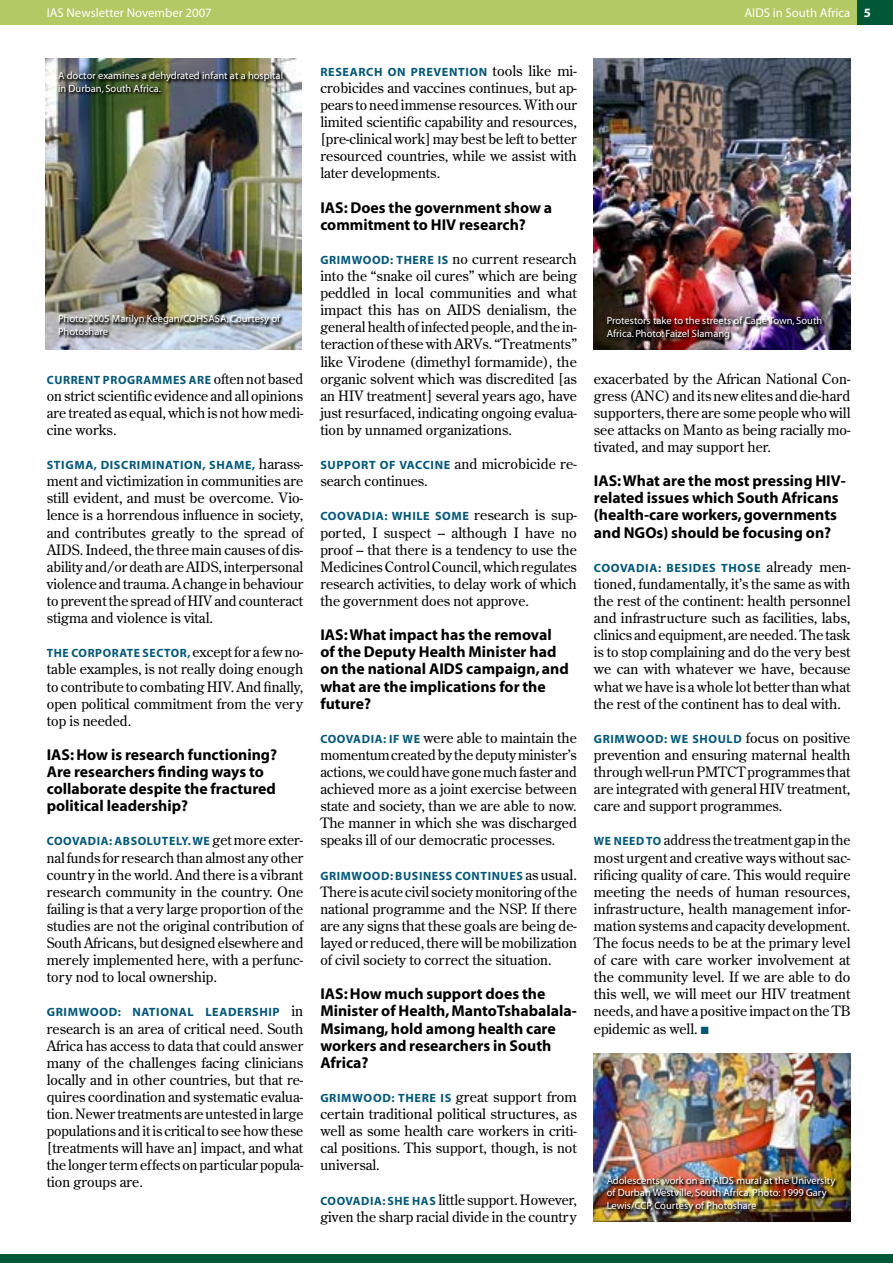
<style>
.page{position:relative;width:893px;height:1263px;background:#fff}
.page>*{position:absolute;margin:0;border:0;box-sizing:border-box;transform-origin:0 0}
.t1{font:700 15.75px/17.1px "Myriad";color:#000}
.t2{font:14.25px/17.1px "Century Old Style Std";color:#000;text-align:justify}
.t3{font:12.75px "Myriad";color:#fff}
.t4{font:700 12px "Myriad";letter-spacing:.05em;color:#00587b}
.t5{font:10.5px/12.6px "Myriad";color:#fff}
.s1{font-weight:700}
.s2{font-family:"Century Old Style Std";font-weight:400;font-size:14.25px;color:#000}
.s3{font-family:"Myriad";font-weight:700;font-size:12px;color:#00587b}
.s4{color:#00587b}
</style>
<div class="page">
<img style="left:45px;top:59px;width:257px;height:290px">
<img style="left:594px;top:1053px;width:256px;height:169px">
<img style="left:594px;top:59px;width:256px;height:290px">
<img style="left:59px;top:315px;width:243px;height:35px">
<div style="left:58px;top:72px;width:268px;height:86px;background:#000;opacity:.75"></div>
<img style="left:59px;top:72px;width:265px;height:84px">
<div style="left:607px;top:316px;width:266px;height:184px;background:#fff"></div>
<img style="left:607px;top:317px;width:244px;height:33px">
<img style="left:607px;top:1177px;width:244px;height:45px">
<div style="left:0;top:0;width:893px;height:25px;background:#b2c964"></div>
<div style="left:857px;top:0;width:36px;height:25px;background:#005836"></div>
<div style="left:0;top:1254px;width:893px;height:9px;background:#005836"></div>
<p class="t3" style="left:47px;top:6px;width:166px">IAS Newsletter November 2007</p>
<p class="t3" style="left:744px;top:6px;width:128px">AIDS in South Africa <span class="s1">5</span></p>
<p class="t5" style="left:58px;top:70px;width:227px">A doctor examines a dehydrated infant at a hospital in Durban, South Africa.</p>
<p class="t5" style="left:58px;top:313px;width:224px">Photo: 2005 Marilyn Keegan/COHSASA, Courtesy of<br>Photoshare</p>
<p class="t4" style="left:47px;top:373px;width:258px">Current programm es are <span class="s2">often not based</span></p>
<p class="t2" style="left:47px;top:387px;width:258px">on strict scientific evidence and all opinions are treated as equal, which is not how medi&shy;cine works.</p>
<p class="t4" style="left:47px;top:459px;width:258px">Stigma, discrimi nation, shame, <span class="s2">harass-</span></p>
<p class="t2" style="left:47px;top:472px;width:258px">ment and victimization in communities are still evident, and must be overcome. Vio&shy;lence is a horrendous influence in society, and contributes greatly to the spread of AIDS. Indeed, the three main causes of dis&shy;ability and/or death are AIDS, interpersonal violence and trauma. A change in behaviour to prevent the spread of HIV and counteract stigma and violence is vital.</p>
<p class="t4" style="left:47px;top:647px;width:258px">The corporate sector, <span class="s2">except for a few no-</span></p>
<p class="t2" style="left:47px;top:660px;width:258px">table examples, is not really doing enough to contribute to combating HIV. And finally, open political commitment from the very top is needed.</p>
<p class="t1" style="left:47px;top:747px;width:232px">IAS: How is research functioning?<br>Are researchers finding ways to collaborate despite the fractured political leadership?</p>
<p class="t4" style="left:47px;top:835px;width:10px">COOVAD</p>
<p class="t4" style="left:97px;top:835px;width:208px">IA: Absolutely. We <span class="s2">get more exter-</span></p>
<p class="t2" style="left:47px;top:848px;width:258px">nal funds for research than almost any other country in the world. And there is a vibrant research community in the country. One failing is that a very large proportion of the studies are not the original contribution of South Africans, but designed elsewhere and merely implemented here, with a perfunc&shy;tory nod to local ownership.</p>
<p class="t4" style="left:47px;top:1006px;width:43px">GRIMWOOD</p>
<p class="t4" style="left:118px;top:1006px;width:157px">: National leadership</p>
<p class="t2" style="left:47px;top:1002px;width:258px;text-indent:245px">in research is an area of critical need. South Africa has access to data that could answer many of the challenges facing clinicians locally and in other countries, but that re&shy;quires coordination and systematic evalua&shy;tion. Newer treatments are untested in large populations and it is critical to see how these [treatments will have an] impact, and what the longer term effects on particular popula&shy;tion groups are.</p>
<p class="t4" style="left:320px;top:66px;width:258px">Research on prevention <span class="s2">tools like mi-</span></p>
<p class="t2" style="left:320px;top:79px;width:258px">crobicides and vaccines continues, but ap&shy;pears to need immense resources. With our limited scientific capability and resources, [pre-clinical work] may best be left to better resourced countries, while we assist with later developments.</p>
<p class="t1" style="left:320px;top:199px;width:233px">IAS: Does the government show a commitment to HIV research?</p>
<p class="t4" style="left:320px;top:254px;width:42px">GRIMWOOD</p>
<p class="t2" style="left:320px;top:250px;width:258px;text-indent:70px"><span class="s3">: There i s</span> no current research into the “snake oil cures” which are being peddled in local communities and what impact this has on AIDS denialism, the general health of infected people, and the in&shy;teraction of these with ARVs. “Treatments” like Virodene (dimethyl formamide), the organic solvent which was discredited [as an HIV treatment] several years ago, have just resurfaced, indicating ongoing evalua&shy;tion by unnamed organizations.</p>
<p class="t2" style="left:320px;top:455px;width:258px"><span class="s3">Supp ort of vacci ne</span> and microbicide re&shy;search continues.</p>
<p class="t4" style="left:320px;top:510px;width:10px">COOVAD</p>
<p class="t2" style="left:320px;top:506px;width:258px;text-indent:51px"><span class="s3">IA: Whi le some</span> research is sup&shy;ported, I suspect – although I have no proof – that there is a tendency to use the Medicines Control Council, which regulates research activities, to delay work of which the government does not approve.</p>
<p class="t1" style="left:320px;top:627px;width:250px">IAS: What impact has the removal of the Deputy Health Minister had on the national AIDS campaign, and what are the implications for the future?</p>
<p class="t4" style="left:320px;top:733px;width:10px">COOVAD</p>
<p class="t2" style="left:320px;top:729px;width:258px;text-indent:50px"><span class="s3">IA: If we</span> were able to maintain the momentum created by the deputy minister’s actions, we could have gone much faster and achieved more as a joint exercise between state and society, than we are able to now.<br>The manner in which she was discharged speaks ill of our democratic processes.</p>
<p class="t4" style="left:320px;top:869px;width:42px">GRIMWOOD</p>
<p class="t4" style="left:390px;top:869px;width:188px">: Business continues <span class="s2">as usual.</span></p>
<p class="t2" style="left:320px;top:883px;width:258px">There is acute civil society monitoring of the national programme and the NSP. If there are any signs that these goals are being de&shy;layed or reduced, there will be mobilization of civil society to correct the situation.</p>
<p class="t1" style="left:320px;top:986px;width:258px">IAS: How much support does the<br>Minister of Health, MantoTshabalala-<br>Msimang, hold among health care workers and researchers in South<br>Africa?</p>
<p class="t4" style="left:320px;top:1092px;width:43px">GRIMWOOD</p>
<p class="t2" style="left:320px;top:1088px;width:258px;text-indent:71px"><span class="s3">: There i s</span> great support from certain traditional political structures, as well as some health care workers in criti&shy;cal positions. This support, though, is not universal.</p>
<p class="t4" style="left:320px;top:1194px;width:10px">COOVAD</p>
<p class="t2" style="left:320px;top:1190px;width:258px;text-align:right"><span class="s3">IA: She has</span> little support. However,<br>given the sharp racial divide in the country</p>
<p class="t5" style="left:607px;top:315px;width:217px">Protestors take to the streets of Cape Town, South<br>Africa. Photo: Faizel Slamang</p>
<p class="t2" style="left:594px;top:370px;width:258px">exacerbated by the African National Con&shy;gress (ANC) and its new elites and die-hard supporters, there are some people who will see attacks on Manto as being racially mo&shy;tivated, and may support her.</p>
<p class="t1" style="left:594px;top:473px;width:253px">IAS: What are the most pressing HIV&shy;related issues which South Africans (health-care workers, governments and NGO</p>
<p class="t1" style="left:657px;top:524px;width:176px">s) should be focusing on?</p>
<p class="t4" style="left:594px;top:562px;width:10px">COOVAD</p>
<p class="t4" style="left:645px;top:562px;width:207px">IA: Besides those <span class="s2">already men-</span></p>
<p class="t2" style="left:594px;top:575px;width:258px">tioned, fundamentally, it’s the same as with the rest of the continent: health personnel and infrastructure such as facilities, labs, clinics and equipment, are needed. The task is to stop complaining and do the very best we can with whatever we have, because what we have is a whole lot better than what the rest of the continent has to deal with.</p>
<p class="t4" style="left:594px;top:733px;width:42px">GRIMWOOD</p>
<p class="t2" style="left:594px;top:729px;width:258px;text-indent:70px"><span class="s3">: We should</span> focus on positive prevention and ensuring maternal health through well-run PMTCT programmes that are integrated with general HIV treatment, care and support programmes.</p>
<p class="t2" style="left:594px;top:831px;width:258px"><span class="s3">We need to</span> address the treatment gap in the most urgent and creative ways without sac&shy;rificing quality of care. This would require meeting the needs of human resources, infrastructure, health management infor&shy;mation systems and capacity development.<br>The focus needs to be at the primary level of care with care worker involvement at the community level. If we are able to do this well, we will meet our HIV treatment needs, and have a positive impact on the TB epidemic as well. <span class="s4">■</span></p>
<p class="t5" style="left:607px;top:1174px;width:230px">Adolescents work on an AIDS mural at the University of Durban Westville, South Africa. Photo: 1999 Gary<br>Lewis/CCP, Courtesy of Photoshare</p>
</div>
